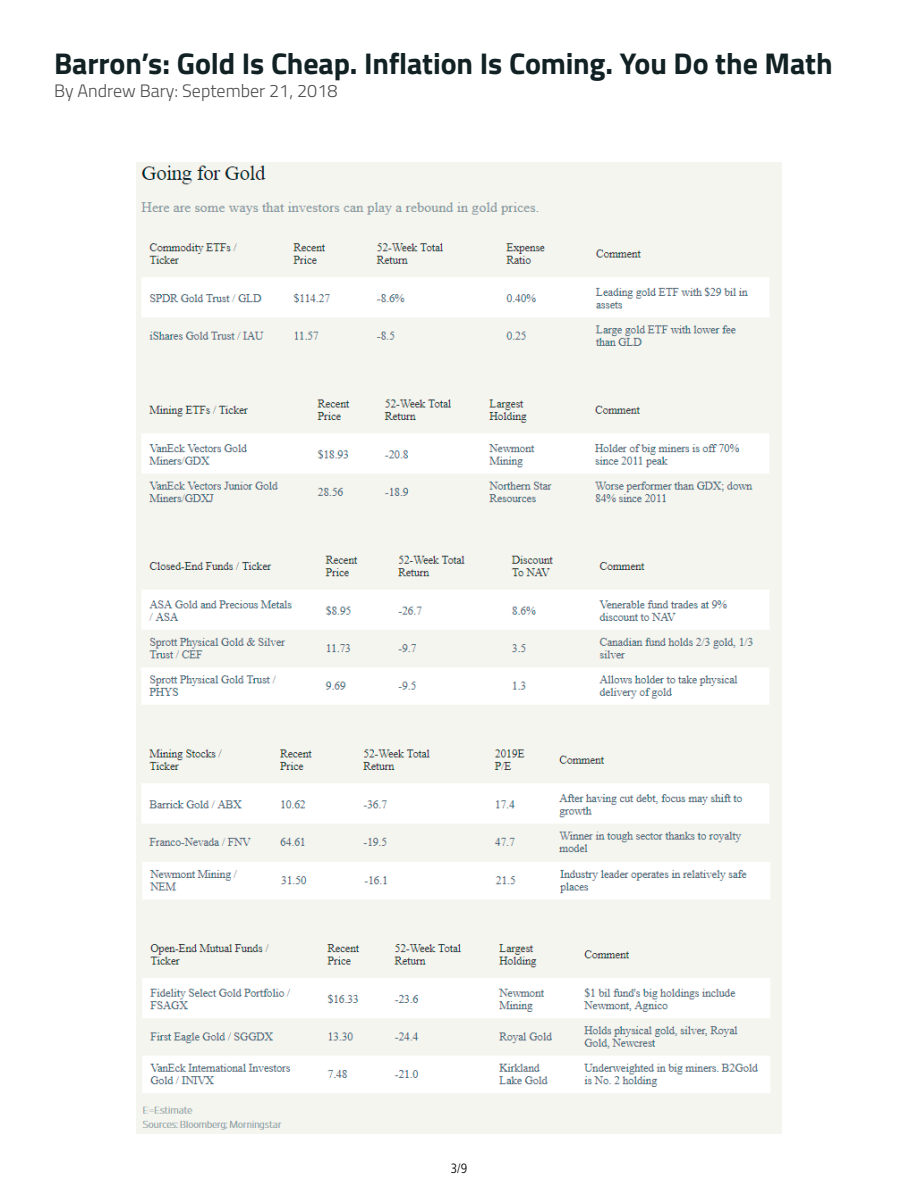
<style>
.page{position:relative;width:918px;height:1188px;background:#fff}
.page>*{position:absolute;margin:0;border:0;box-sizing:border-box;transform-origin:0 0}
.t1{font:700 30px "Titillium Web";letter-spacing:-.005em;color:#112124}
.t2{font:300 18px "Titillium Web";color:#4d4d4e}
.t3{font:300 condensed 13.5px "Frutiger LT Std";color:#000}
</style>
<div class="page">
<img style="left:137px;top:162px;width:644px;height:972px">
<p class="t1" style="left:54px;top:41px;width:780px">Barron’s: Gold Is Cheap. Inflation Is Coming. You Do the Math</p>
<p class="t2" style="left:54px;top:78px;width:285px">By Andrew Bary: September 21, 2018</p>
<p class="t3" style="left:451px;top:1160px;width:18px">3/9</p>
</div>
